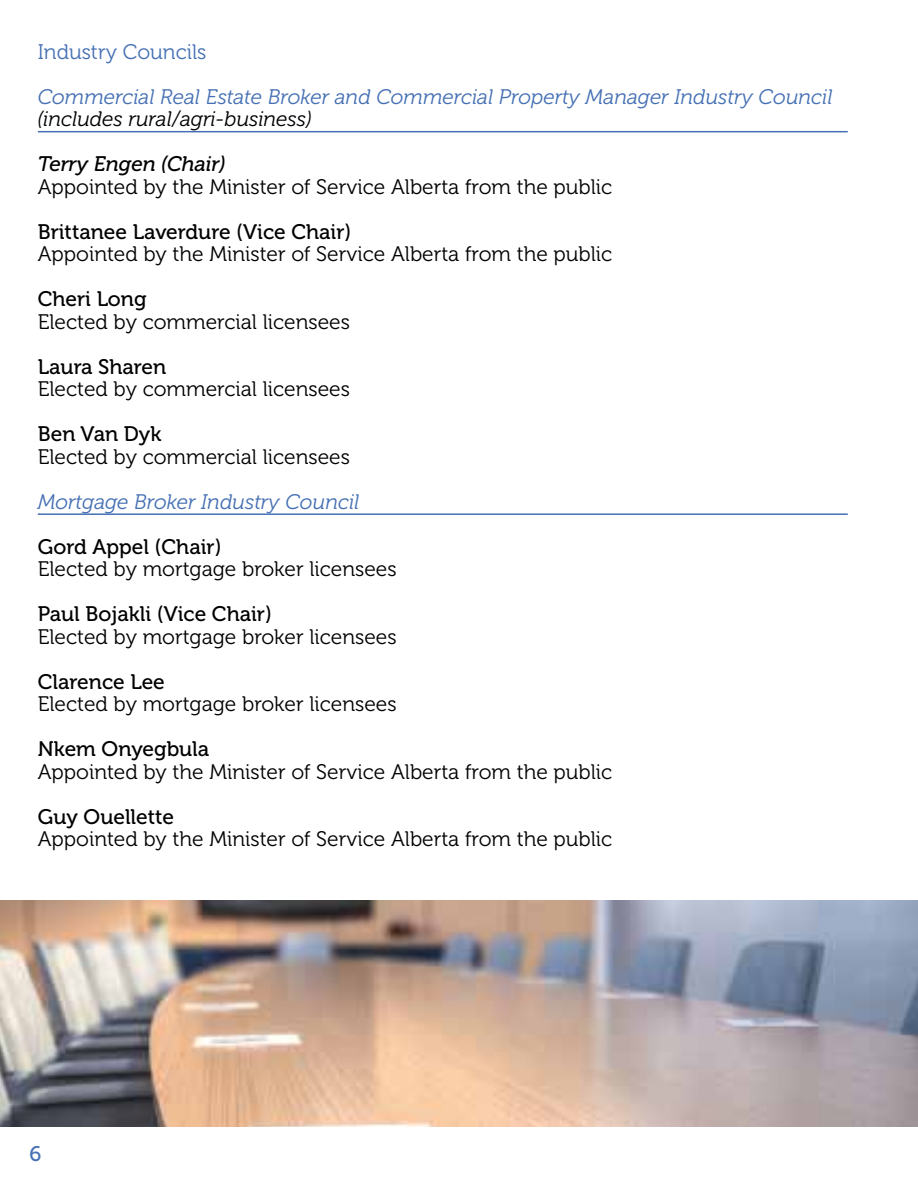
<style>
.page{position:relative;width:918px;height:1188px;background:#fff}
.page>*{position:absolute;margin:0;border:0;box-sizing:border-box;transform-origin:0 0}
.t1{font:21px "Museo 300";color:#000}
.t2{font:21px "Museo 500";color:#000}
.t3{font:italic 21px "Museo 300";color:#4570b4}
.t4{font:italic 21px "Museo 300";color:#000}
.t5{font:italic 21px "Museo 500";color:#000}
.t6{font:21px "Museo 300";color:#4570b4}
.t7{font:21px "Museo 500";color:#4570b4}
</style>
<div class="page">
<hr style="left:38px;top:131px;width:810px;height:1px;background:#4570b4">
<hr style="left:38px;top:513px;width:810px;height:2px;background:#4570b4">
<img style="left:0;top:900px;width:918px;height:227px">
<p class="t6" style="left:38px;top:40px;width:170px">Industry Councils</p>
<p class="t3" style="left:38px;top:85px;width:796px">Commercial Real Estate Broker and Commercial Property Manager Industry Council</p>
<p class="t4" style="left:38px;top:108px;width:275px">(includes rural/agri-business)</p>
<p class="t5" style="left:38px;top:153px;width:189px">Terry Engen (Chair)</p>
<p class="t1" style="left:38px;top:175px;width:576px">Appointed by the Minister of Service Alberta from the public</p>
<p class="t2" style="left:38px;top:220px;width:315px">Brittanee Laverdure (Vice Chair)</p>
<p class="t1" style="left:38px;top:243px;width:576px">Appointed by the Minister of Service Alberta from the public</p>
<p class="t2" style="left:38px;top:288px;width:110px">Cheri Long</p>
<p class="t1" style="left:38px;top:310px;width:314px">Elected by commercial licensees</p>
<p class="t2" style="left:38px;top:355px;width:130px">Laura Sharen</p>
<p class="t1" style="left:38px;top:378px;width:314px">Elected by commercial licensees</p>
<p class="t2" style="left:38px;top:423px;width:125px">Ben Van Dyk</p>
<p class="t1" style="left:38px;top:445px;width:314px">Elected by commercial licensees</p>
<p class="t3" style="left:38px;top:490px;width:323px">Mortgage Broker Industry Council</p>
<p class="t2" style="left:38px;top:535px;width:185px">Gord Appel (Chair)</p>
<p class="t1" style="left:38px;top:558px;width:360px">Elected by mortgage broker licensees</p>
<p class="t2" style="left:38px;top:603px;width:236px">Paul Bojakli (Vice Chair)</p>
<p class="t1" style="left:38px;top:625px;width:360px">Elected by mortgage broker licensees</p>
<p class="t2" style="left:38px;top:670px;width:129px">Clarence Lee</p>
<p class="t1" style="left:38px;top:693px;width:360px">Elected by mortgage broker licensees</p>
<p class="t2" style="left:38px;top:738px;width:173px">Nkem Onyegbula</p>
<p class="t1" style="left:38px;top:760px;width:576px">Appointed by the Minister of Service Alberta from the public</p>
<p class="t2" style="left:38px;top:805px;width:138px">Guy Ouellette</p>
<p class="t1" style="left:38px;top:828px;width:576px">Appointed by the Minister of Service Alberta from the public</p>
<p class="t7" style="left:29px;top:1142px;width:13px">6</p>
</div>
